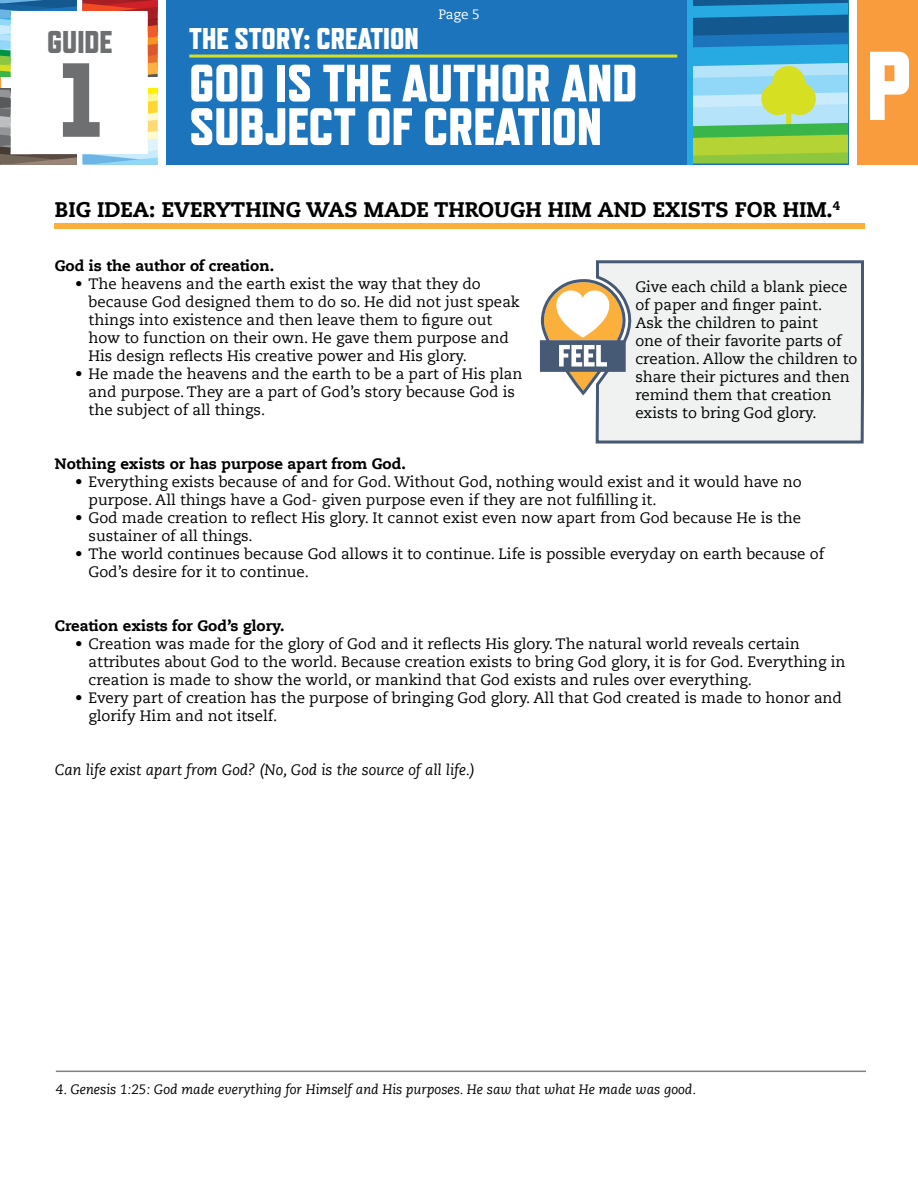
<style>
.page{position:relative;width:918px;height:1188px;background:#fff}
.page>*{position:absolute;margin:0;border:0;box-sizing:border-box;transform-origin:0 0}
.t1{font:800 105px "Refrigerator Deluxe";color:#6e6f71}
.t2{font:800 97.5px "Refrigerator Deluxe";color:#fff}
.t3{font:800 52.5px/43.5px "Refrigerator Deluxe";color:#fff}
.t4{font:800 31.5px "Refrigerator Deluxe";color:#6e6f71}
.t5{font:800 30px "Refrigerator Deluxe";color:#fff}
.t6{font:800 21px "Caecilia LT Std";color:#000}
.t7{font:15px/18px "Caecilia LT Std";color:#000}
.t8{font:800 15px "Caecilia LT Std";color:#000}
.t9{font:italic 15px "Caecilia LT Std";color:#000}
.t10{font:italic 13.5px "Caecilia LT Std";color:#000}
.t11{font:13.5px "Caecilia LT Std";color:#fff}
</style>
<div class="page">
<hr style="left:0;top:0;width:1px;height:164px;background:#f89c3e">
<div style="left:858px;top:0;width:60px;height:164px;background:#f89c3e"></div>
<div style="left:166px;top:0;width:682px;height:164px;background:#1c75bc"></div>
<svg style="left:693px;top:0;width:155px;height:163px;background:#6eb5a4"></svg>
<div style="left:687px;top:0;width:6px;height:164px;background:#27aae1"></div>
<hr style="left:189px;top:55px;width:488px;height:3px;background:#d7df23">
<svg style="left:0;top:0;width:158px;height:78px"></svg>
<svg style="left:0;top:89px;width:158px;height:76px"></svg>
<hr style="left:56px;top:1071px;width:810px;height:1px;background:#808285">
<div style="left:55px;top:223px;width:810px;height:6px;background:#fab03b"></div>
<div style="left:595px;top:260px;width:269px;height:184px;background:#f0f1f1"></div>
<svg style="left:540px;top:279px;width:86px;height:116px"></svg>
<p class="t11" style="left:438px;top:7px;width:43px">Page 5</p>
<h3 class="t4" style="left:47px;top:24px;width:67px">GUIDE</h3>
<h3 class="t5" style="left:189px;top:21px;width:231px">THE STORY: CREATION</h3>
<h3 class="t3" style="left:189px;top:61px;width:450px">GOD IS THE AUTHOR AND<br>SUBJECT OF CREATION</h3>
<h1 class="t1" style="left:60px;top:38px;width:42px">1</h1>
<h2 class="t2" style="left:866px;top:28px;width:47px">P</h2>
<h3 class="t6" style="left:55px;top:197px;width:787px">BIG IDEA: EVERYTHING WAS MADE THROUGH HIM AND EXISTS FOR HIM.<sup>4</sup></h3>
<p class="t8" style="left:55px;top:256px;width:221px">God is the author of creation.</p>
<p class="t7" style="left:89px;top:275px;width:433px;text-indent:-14px">• The heavens and the earth exist the way that they do because God designed them to do so. He did not just speak things into existence and then leave them to figure out how to function on their own. He gave them purpose and His design reflects His creative power and His glory.</p>
<p class="t7" style="left:89px;top:365px;width:435px;text-indent:-14px">• He made the heavens and the earth to be a part of His plan and purpose. They are a part of God’s story because God is the subject of all things.</p>
<p class="t8" style="left:55px;top:454px;width:353px">Nothing exists or has purpose apart from God.</p>
<p class="t7" style="left:89px;top:473px;width:715px;text-indent:-14px">• Everything exists because of and for God. Without God, nothing would exist and it would have no purpose. All things have a God- given purpose even if they are not fulfilling it.</p>
<p class="t7" style="left:89px;top:509px;width:714px;text-indent:-14px">• God made creation to reflect His glory. It cannot exist even now apart from God because He is the sustainer of all things.</p>
<p class="t7" style="left:89px;top:545px;width:737px;text-indent:-14px">• The world continues because God allows it to continue. Life is possible everyday on earth because of<br>God’s desire for it to continue.</p>
<p class="t7" style="left:635px;top:278px;width:224px">Give each child a blank piece of paper and finger paint.<br>Ask the children to paint<br>one of their favorite parts of creation. Allow the children to share their pictures and then remind them that creation exists to bring God glory.</p>
<p class="t8" style="left:55px;top:616px;width:231px">Creation exists for God’s glory.</p>
<p class="t7" style="left:89px;top:635px;width:758px;text-indent:-14px">• Creation was made for the glory of God and it reflects His glory. The natural world reveals certain attributes about God to the world. Because creation exists to bring God glory, it is for God. Everything in creation is made to show the world, or mankind that God exists and rules over everything.</p>
<p class="t7" style="left:89px;top:689px;width:755px;text-indent:-14px">• Every part of creation has the purpose of bringing God glory. All that God created is made to honor and glorify Him and not itself.</p>
<p class="t9" style="left:55px;top:761px;width:422px">Can life exist apart from God? (No, God is the source of all life.)</p>
<p class="t10" style="left:56px;top:1081px;width:642px">4. Genesis 1:25: God made everything for Himself and His purposes. He saw that what He made was good.</p>
</div>
